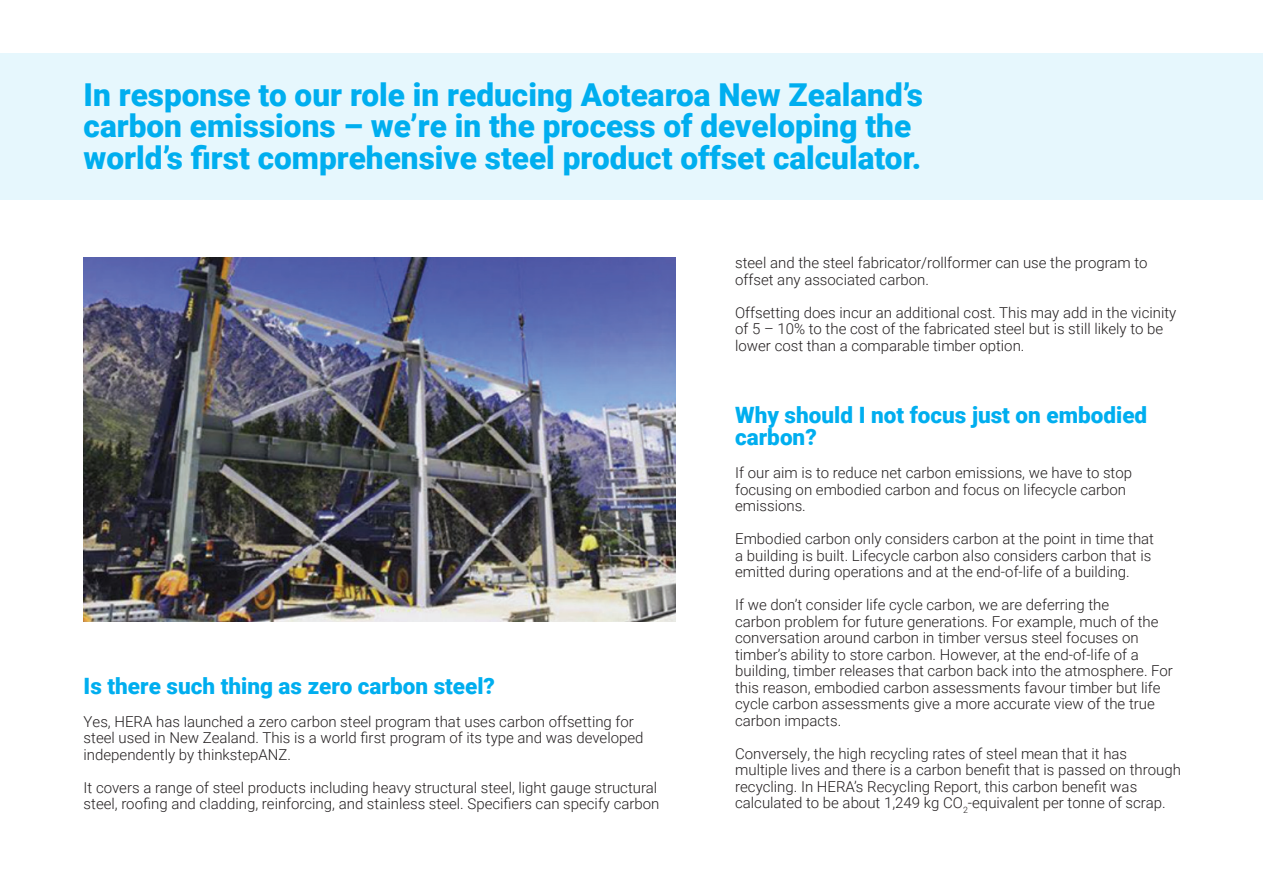
<style>
.page{position:relative;width:1263px;height:893px;background:#fff}
.page>*{position:absolute;margin:0;border:0;box-sizing:border-box;transform-origin:0 0}
.t1{font:900 31.5px/31.5px "Roboto";color:#00aeef}
.t2{font:900 22.5px/22.5px "Roboto";color:#00aeef}
.t3{font:300 15px/16.5px "Roboto";color:#231f20}
</style>
<div class="page">
<div style="left:0;top:53px;width:1263px;height:147px;background:#e6f7fd"></div>
<img style="left:84px;top:257px;width:592px;height:364px">
<h1 class="t1" style="left:84px;top:77px;width:841px">In response to our role in reducing Aotearoa New Zealand’s carbon emissions – we’re in the process of developing the world’s first comprehensive steel product offset calculator.</h1>
<h2 class="t2" style="left:84px;top:674px;width:413px">Is there such thing as zero carbon steel?</h2>
<p class="t3" style="left:84px;top:713px;width:561px">Yes, HERA has launched a zero carbon steel program that uses carbon offsetting for steel used in New Zealand. This is a world first program of its type and was developed independently by thinkstepANZ.</p>
<p class="t3" style="left:84px;top:779px;width:577px">It covers a range of steel products including heavy structural steel, light gauge structural steel, roofing and cladding, reinforcing, and stainless steel. Specifiers can specify carbon</p>
<p class="t3" style="left:735px;top:254px;width:414px">steel and the steel fabricator/rollformer can use the program to offset any associated carbon.</p>
<p class="t3" style="left:735px;top:304px;width:443px">Offsetting does incur an additional cost. This may add in the vicinity of 5 – 10% to the cost of the fabricated steel but is still likely to be lower cost than a comparable timber option.</p>
<h2 class="t2" style="left:735px;top:403px;width:414px">Why should I not focus just on embodied carbon?</h2>
<p class="t3" style="left:735px;top:464px;width:398px">If our aim is to reduce net carbon emissions, we have to stop focusing on embodied carbon and focus on lifecycle carbon emissions.</p>
<p class="t3" style="left:735px;top:530px;width:420px">Embodied carbon only considers carbon at the point in time that a building is built. Lifecycle carbon also considers carbon that is emitted during operations and at the end-of-life of a building.</p>
<p class="t3" style="left:735px;top:596px;width:439px">If we don’t consider life cycle carbon, we are deferring the<br>carbon problem for future generations. For example, much of the conversation around carbon in timber versus steel focuses on timber’s ability to store carbon. However, at the end-of-life of a building, timber releases that carbon back into the atmosphere. For this reason, embodied carbon assessments favour timber but life cycle carbon assessments give a more accurate view of the true carbon impacts.</p>
<p class="t3" style="left:735px;top:745px;width:447px">Conversely, the high recycling rates of steel mean that it has multiple lives and there is a carbon benefit that is passed on through recycling. In HERA’s Recycling Report, this carbon benefit was calculated to be about 1,249 kg CO<sub>2</sub>-equivalent per tonne of scrap.</p>
</div>
